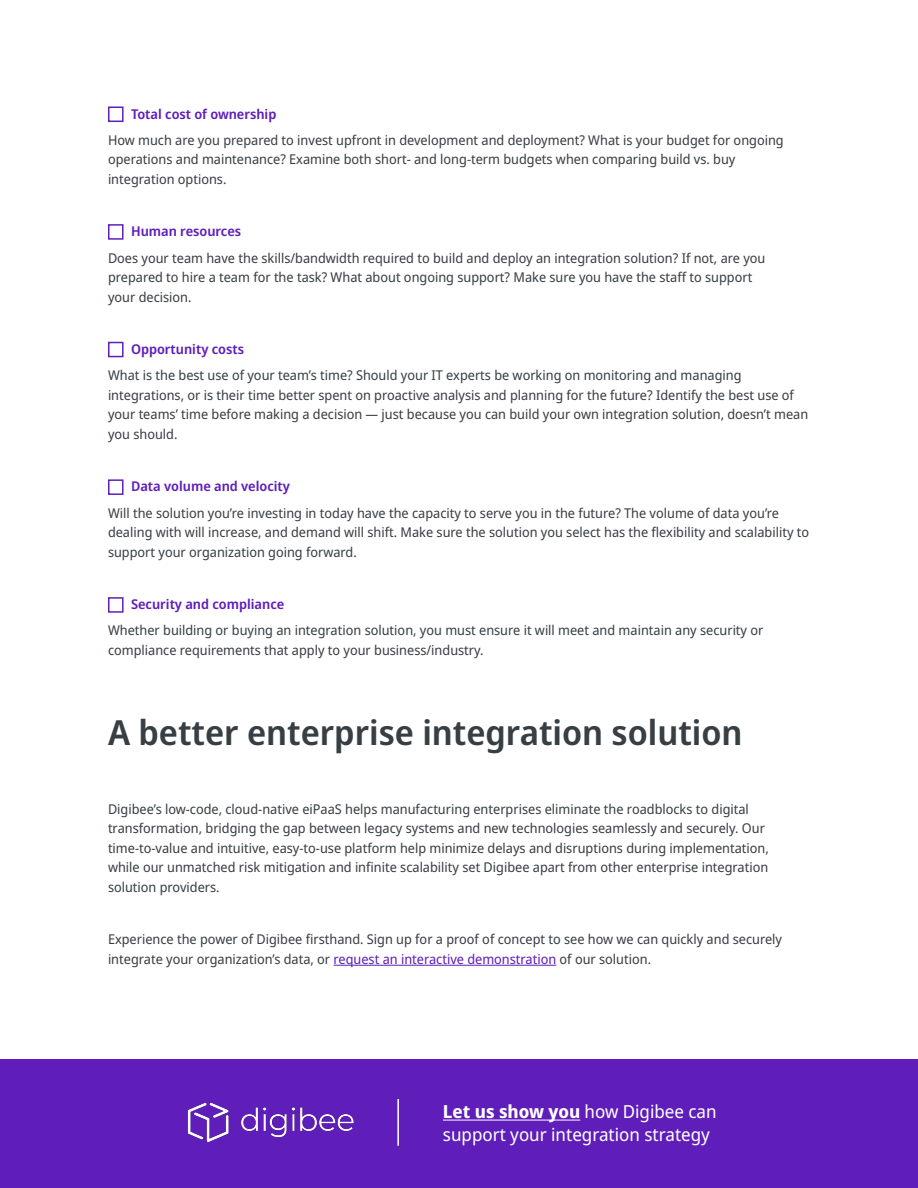
<style>
.page{position:relative;width:918px;height:1188px;background:#fff}
.page>*{position:absolute;margin:0;border:0;box-sizing:border-box;transform-origin:0 0}
.t1{font:600 34.5px "Noto Sans Display";color:#383f44}
.t2{font:18px/22.5px "Noto Sans Display";color:#fff}
.t3{font:13.5px/19.5px "Noto Sans Display";color:#383f44}
.t4{font:600 13.5px "Noto Sans Display";color:#5f1eba}
.s1{color:#5f1eba}
.s2{font-weight:700}
</style>
<div class="page">
<div style="left:108px;top:106px;width:16px;height:16px;border:2px solid #5f1eba"></div>
<div style="left:108px;top:224px;width:16px;height:16px;border:2px solid #5f1eba"></div>
<div style="left:108px;top:342px;width:16px;height:15px;border:2px solid #5f1eba"></div>
<div style="left:108px;top:479px;width:16px;height:16px;border:2px solid #5f1eba"></div>
<div style="left:108px;top:597px;width:16px;height:16px;border:2px solid #5f1eba"></div>
<hr style="left:334px;top:965px;width:222px;height:1px;background:#5f1eba">
<div style="left:0;top:1059px;width:918px;height:129px;background:#5f1eba"></div>
<img style="left:187px;top:1102px;width:167px;height:40px">
<hr style="left:443px;top:1120px;width:137px;height:1px;background:#fff">
<hr style="left:397px;top:1099px;width:2px;height:47px;background:#fff">
<p class="t4" style="left:131px;top:104px;width:147px">Total cost of ownership</p>
<p class="t3" style="left:108px;top:131px;width:677px">How much are you prepared to invest upfront in development and deployment? What is your budget for ongoing operations and maintenance? Examine both short- and long-term budgets when comparing build vs. buy integration options.</p>
<p class="t4" style="left:131px;top:222px;width:112px">Human resources</p>
<p class="t3" style="left:108px;top:248px;width:659px">Does your team have the skills/bandwidth required to build and deploy an integration solution? If not, are you prepared to hire a team for the task? What about ongoing support? Make sure you have the staff to support your decision.</p>
<p class="t4" style="left:131px;top:340px;width:114px">Opportunity costs</p>
<p class="t3" style="left:108px;top:366px;width:702px">What is the best use of your team’s time? Should your IT experts be working on monitoring and managing integrations, or is their time better spent on proactive analysis and planning for the future? Identify the best use of your teams’ time before making a decision — just because you can build your own integration solution, doesn’t mean you should.</p>
<p class="t4" style="left:131px;top:477px;width:160px">Data volume and velocity</p>
<p class="t3" style="left:108px;top:503px;width:703px">Will the solution you’re investing in today have the capacity to serve you in the future? The volume of data you’re dealing with will increase, and demand will shift. Make sure the solution you select has the flexibility and scalability to support your organization going forward.</p>
<p class="t4" style="left:131px;top:595px;width:155px">Security and compliance</p>
<p class="t3" style="left:108px;top:621px;width:657px">Whether building or buying an integration solution, you must ensure it will meet and maintain any security or compliance requirements that apply to your business/industry.</p>
<p class="t1" style="left:108px;top:708px;width:636px">A better enterprise integration solution</p>
<p class="t3" style="left:108px;top:800px;width:662px">Digibee’s low-code, cloud-native eiPaaS helps manufacturing enterprises eliminate the roadblocks to digital transformation, bridging the gap between legacy systems and new technologies seamlessly and securely. Our time-to-value and intuitive, easy-to-use platform help minimize delays and disruptions during implementation, while our unmatched risk mitigation and infinite scalability set Digibee apart from other enterprise integration solution providers.</p>
<p class="t3" style="left:108px;top:930px;width:676px">Experience the power of Digibee firsthand. Sign up for a proof of concept to see how we can quickly and securely integrate your organization’s data, or <span class="s1">request an interactive demonstration</span> of our solution.</p>
<p class="t2" style="left:443px;top:1101px;width:275px"><span class="s2">Let us show you</span> how Digibee can support your integration strategy</p>
</div>
